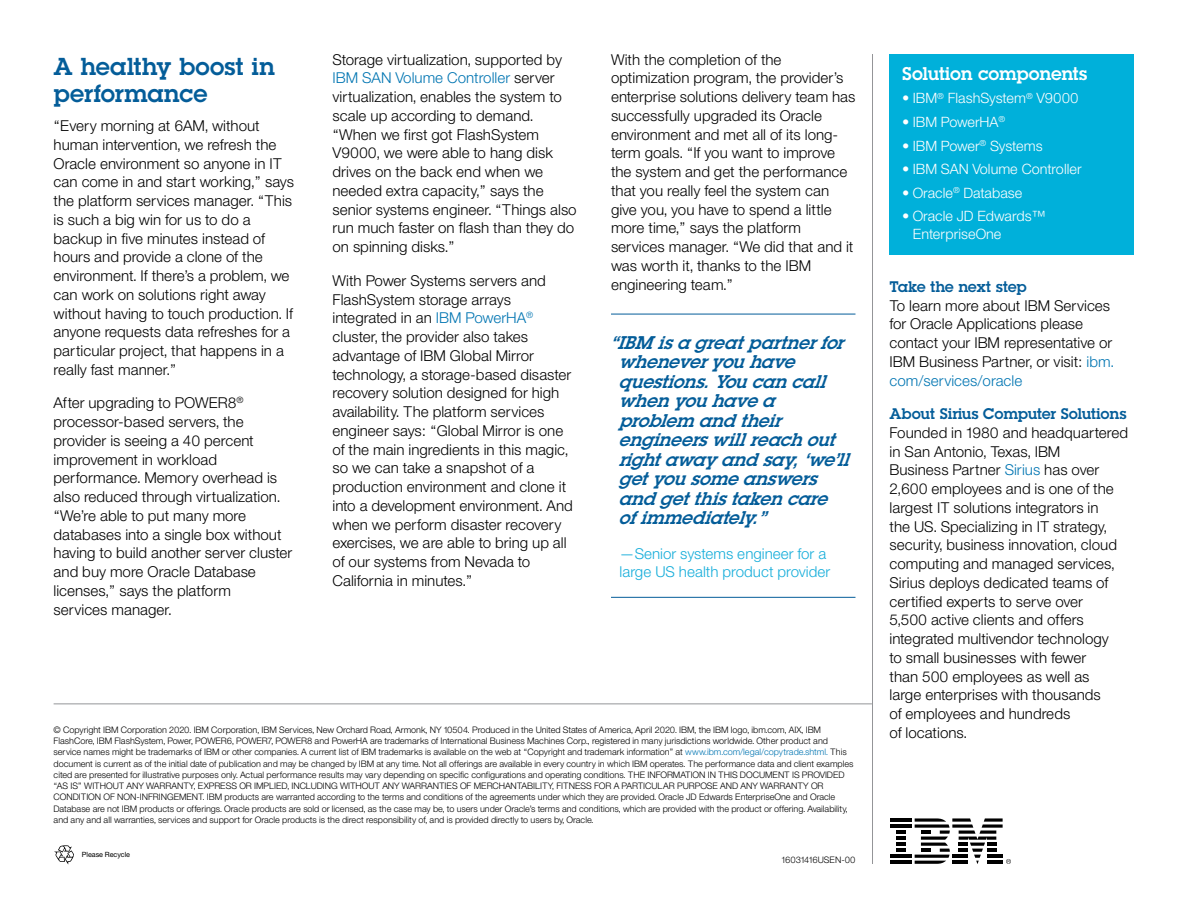
<style>
.page{position:relative;width:1188px;height:918px;background:#fff}
.page>*{position:absolute;margin:0;border:0;box-sizing:border-box;transform-origin:0 0}
.t1{font:24px/27px "Lubalin Demifor IBM";color:#045d99}
.t2{font:italic 18px/19.5px "Lubalin Demi Italicfor IBM";color:#045d99}
.t3{font:18px "Lubalin Demifor IBM";color:#fff}
.t4{font:15px/18.8px "Helv Neue Lightfor IBM";color:#000}
.t5{font:15px/18px "Helv Neue Lightfor IBM";color:#15adda}
.t6{font:15px "Lubalin Demifor IBM";color:#045d99}
.t7{font:14.25px/17.2px "Helv Neue Lightfor IBM";color:#fff}
.t8{font:9px/11.2px "Helv Neue Lightfor IBM";letter-spacing:-.005em;color:#000}
.t9{font:7.2px "Helvetica Neue";letter-spacing:-.01em;color:#000}
.s1{color:#0075b2}
</style>
<div class="page">
<hr style="left:872px;top:54px;width:1px;height:810px;background:#949598">
<hr style="left:54px;top:704px;width:818px;height:1px;background:#949598">
<div style="left:890px;top:54px;width:244px;height:201px;background:#00b0da"></div>
<svg style="left:54px;top:845px;width:20px;height:20px"></svg>
<hr style="left:890px;top:818px;width:22px;height:4px;background:#000">
<hr style="left:890px;top:824px;width:22px;height:4px;background:#000">
<hr style="left:890px;top:855px;width:22px;height:3px;background:#000">
<svg style="left:896px;top:831px;width:9px;height:21px"></svg>
<hr style="left:890px;top:861px;width:22px;height:3px;background:#000">
<svg style="left:915px;top:818px;width:96px;height:46px"></svg>
<hr style="left:611px;top:314px;width:244px;height:1px;background:#045d99">
<hr style="left:611px;top:597px;width:244px;height:1px;background:#045d99">
<h1 class="t1" style="left:54px;top:52px;width:223px">A healthy boost in performance</h1>
<p class="t4" style="left:54px;top:116px;width:242px">“Every morning at 6AM, without human intervention, we refresh the Oracle environment so anyone in IT can come in and start working,” says the platform services manager. “This is such a big win for us to do a backup in five minutes instead of hours and provide a clone of the environment. If there’s a problem, we can work on solutions right away without having to touch production. If anyone requests data refreshes for a particular project, that happens in a really fast manner.”</p>
<p class="t4" style="left:54px;top:393px;width:240px">After upgrading to POWER8<sup>® </sup>processor-based servers, the provider is seeing a 40 percent improvement in workload performance. Memory overhead is also reduced through virtualization. “We’re able to put many more databases into a single box without having to build another server cluster and buy more Oracle Database licenses,” says the platform<br>services manager.</p>
<p class="t4" style="left:333px;top:50px;width:246px">Storage virtualization, supported by<br><span class="s1">IBM SAN Volume Controller</span> server virtualization, enables the system to scale up according to demand. “When we first got FlashSystem<br>V9000, we were able to hang disk drives on the back end when we needed extra capacity,” says the senior systems engineer. “Things also run much faster on flash than they do on spinning disks.”</p>
<p class="t4" style="left:333px;top:271px;width:242px">With Power Systems servers and FlashSystem storage arrays integrated in an <span class="s1">IBM PowerHA</span><sup>® </sup>cluster, the provider also takes advantage of IBM Global Mirror technology, a storage-based disaster recovery solution designed for high availability. The platform services engineer says: “Global Mirror is one of the main ingredients in this magic, so we can take a snapshot of a production environment and clone it into a development environment. And when we perform disaster recovery exercises, we are able to bring up all of our systems from Nevada to California in minutes.”</p>
<p class="t4" style="left:611px;top:50px;width:246px">With the completion of the optimization program, the provider’s enterprise solutions delivery team has successfully upgraded its Oracle environment and met all of its long&shy;term goals. “If you want to improve the system and get the performance that you really feel the system can give you, you have to spend a little more time,” says the platform services manager. “We did that and it was worth it, thanks to the IBM engineering team.”</p>
<p class="t2" style="left:620px;top:333px;width:235px;text-indent:-8px">“IBM is a great p artner for whenever you have<br>q uestions. You can call when you have a problem and their engineers will reach out right away and say, ‘ we’ll get you some answers and get this taken care<br>of immediately.”</p>
<p class="t5" style="left:620px;top:545px;width:212px">—Senior systems engineer for a large US health product provider</p>
<p class="t8" style="left:54px;top:724px;width:801px">© Copyright IBM Corporation 2020. IBM Corporation, IBM Services, New Orchard Road, Armonk, NY 10504. Produced in the United States of America, April 2020. IBM, the IBM logo, ibm.com, AIX, IBM FlashCore, IBM FlashSystem, Power, POWER6, POWER7, POWER8 and PowerHA are trademarks of International Business Machines Corp., registered in many jurisdictions worldwide. Other product and service names might be trademarks of IBM or other companies. A current list of IBM trademarks is available on the web at “Copyright and trademark information” at <span class="s1">www.ibm.com/legal/copytrade.shtml.</span> This document is current as of the initial date of publication and may be changed by IBM at any time. Not all offerings are available in every country in which IBM operates. The performance data and client examples cited are presented for illustrative purposes only. Actual performance results may vary depending on specific configurations and operating conditions. THE INFORMATION IN THIS DOCUMENT IS PROVIDED “AS IS” WITHOUT ANY WARRANTY, EXPRESS OR IMPLIED, INCLUDING WITHOUT ANY WARRANTIES OF MERCHANTABILITY, FITNESS FOR A PARTICULAR PURPOSE AND ANY WARRANTY OR CONDITION OF NON-INFRINGEMENT. IBM products are warranted according to the terms and conditions of the agreements under which they are provided. Oracle JD Edwards EnterpriseOne and Oracle Database are not IBM products or offerings. Oracle products are sold or licensed, as the case may be, to users under Oracle’s terms and conditions, which are provided with the product or offering. Availability, and any and all warranties, services and support for Oracle products is the direct responsibility of, and is provided directly to users by, Oracle.</p>
<p class="t8" style="left:782px;top:854px;width:75px">16031416USEN-00</p>
<p class="t9" style="left:82px;top:850px;width:50px">Please Recycle</p>
<p class="t3" style="left:902px;top:61px;width:187px">Solution components</p>
<p class="t7" style="left:902px;top:89px;width:178px">• IBM<sup>®</sup> FlashSystem<sup>®</sup> V9000</p>
<p class="t7" style="left:902px;top:113px;width:105px">• IBM PowerHA<sup>®</sup></p>
<p class="t7" style="left:902px;top:137px;width:142px">• IBM Power<sup>®</sup> Systems</p>
<p class="t7" style="left:902px;top:160px;width:181px">• IBM SAN Volume Controller</p>
<p class="t7" style="left:902px;top:184px;width:122px">• Oracle<sup>®</sup> Database</p>
<p class="t7" style="left:913px;top:207px;width:135px;text-indent:-11px">• Oracle JD Edwards™<br>EnterpriseOne</p>
<p class="t6" style="left:890px;top:277px;width:139px">Take the next step</p>
<p class="t4" style="left:890px;top:296px;width:226px">To learn more about IBM Services for Oracle Applications please contact your IBM representative or<br>IBM Business Partner, or visit: <span class="s1">ibm. com/services/oracle</span></p>
<p class="t6" style="left:890px;top:404px;width:239px">About Sirius Computer Solutions</p>
<p class="t4" style="left:890px;top:423px;width:240px">Founded in 1980 and headquartered in San Antonio, Texas, IBM<br>Business Partner <span class="s1">Sirius</span> has over<br>2,600 employees and is one of the largest IT solutions integrators in<br>the US. Specializing in IT strategy, security, business innovation, cloud computing and managed services,<br>Sirius deploys dedicated teams of certified experts to serve over<br>5,500 active clients and offers integrated multivendor technology<br>to small businesses with fewer<br>than 500 employees as well as<br>large enterprises with thousands<br>of employees and hundreds<br>of locations.</p>
</div>
